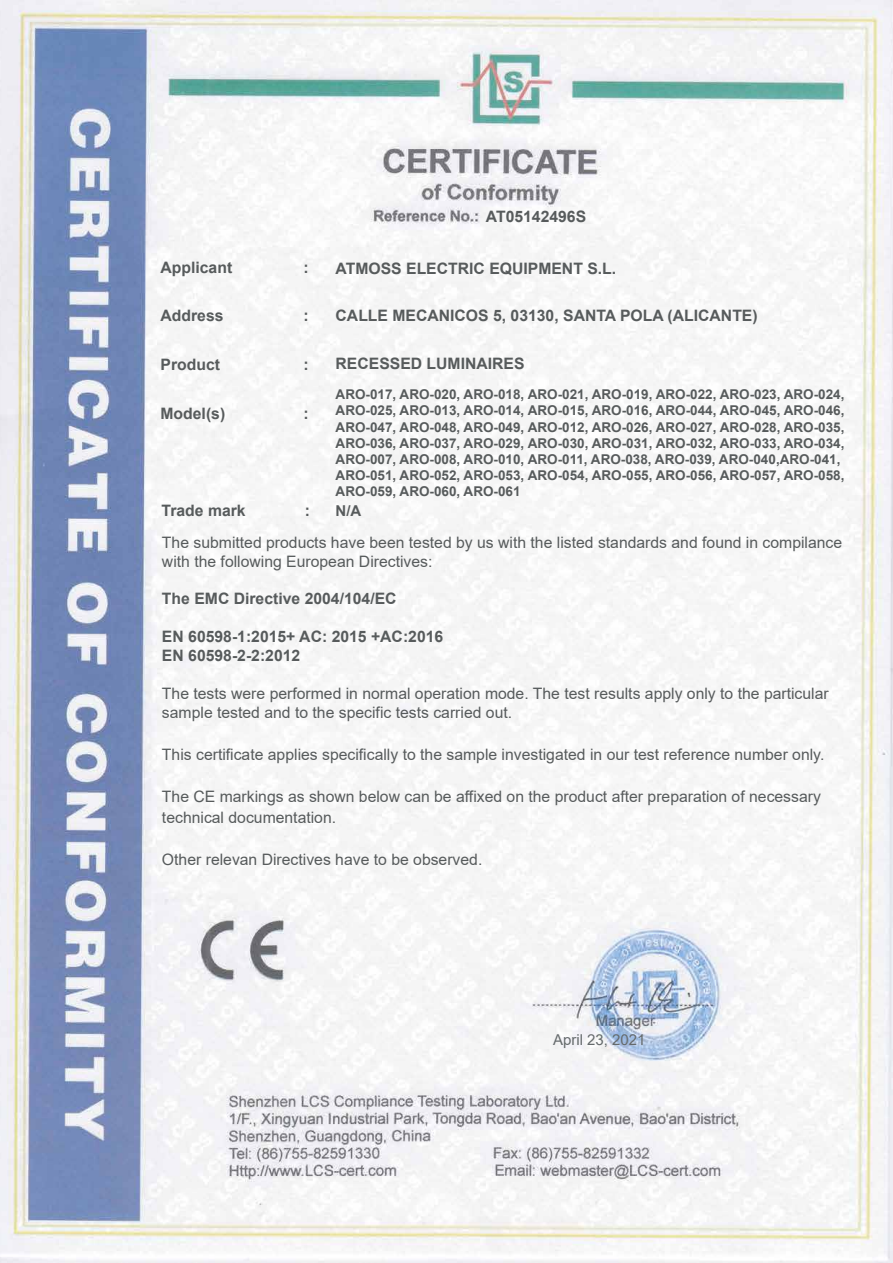
<style>
.page{position:relative;width:893px;height:1263px;background:#fff}
.page>*{position:absolute;margin:0;border:0;box-sizing:border-box;transform-origin:0 0}
.t1{font:15.75px/18.9px "Arial";color:#575b5c}
.t2{font:700 15.75px/18.9px "Arial";color:#575b5c}
.t3{font:15px "Arial";color:#656a6c}
.t4{font:700 15px "Arial";color:#575b5c}
.t5{font:700 13.5px/16.2px "Arial";color:#575b5c}
</style>
<div class="page">
<img style="left:0;top:0;width:893px;height:1263px">
<p class="t2" style="left:160px;top:258px;width:73px">Applicant</p>
<p class="t2" style="left:304px;top:258px;width:7px">:</p>
<p class="t2" style="left:160px;top:306px;width:65px">Address</p>
<p class="t2" style="left:304px;top:306px;width:7px">:</p>
<p class="t2" style="left:160px;top:355px;width:61px">Product</p>
<p class="t2" style="left:304px;top:355px;width:7px">:</p>
<p class="t2" style="left:160px;top:404px;width:66px">Model(s)</p>
<p class="t2" style="left:304px;top:404px;width:7px">:</p>
<p class="t2" style="left:162px;top:501px;width:86px">Trade mark</p>
<p class="t2" style="left:305px;top:501px;width:7px">:</p>
<p class="t2" style="left:486px;top:208px;width:102px">AT05142496S</p>
<p class="t2" style="left:336px;top:259px;width:282px">ATMOSS ELECTRIC EQUIPMENT S.L.</p>
<p class="t2" style="left:336px;top:306px;width:424px">CALLE MECANICOS 5, 03130, SANTA POLA (ALICANTE)</p>
<p class="t2" style="left:336px;top:354px;width:191px">RECESSED LUMINAIRES</p>
<p class="t5" style="left:336px;top:386px;width:510px">ARO-017, ARO-020, ARO-018, ARO-021, ARO-019, ARO-022, ARO-023, ARO-024, ARO-025, ARO-013, ARO-014, ARO-015, ARO-016, ARO-044, ARO-045, ARO-046, ARO-047, ARO-048, ARO-049, ARO-012, ARO-026, ARO-027, ARO-028, ARO-035, ARO-036, ARO-037, ARO-029, ARO-030, ARO-031, ARO-032, ARO-033, ARO-034, ARO-007, ARO-008, ARO-010, ARO-011, ARO-038, ARO-039, ARO-040,ARO-041, ARO-051, ARO-052, ARO-053, ARO-054, ARO-055, ARO-056, ARO-057, ARO-058, ARO-059, ARO-060, ARO-061</p>
<p class="t4" style="left:336px;top:501px;width:27px">N/A</p>
<p class="t1" style="left:162px;top:533px;width:682px">The submitted products have been tested by us with the listed standards and found in compilance with the following European Directives:</p>
<p class="t2" style="left:162px;top:590px;width:236px">The EMC Directive 2004/104/EC</p>
<p class="t2" style="left:162px;top:627px;width:283px">EN 60598-1:2015+ AC: 2015 +AC:2016<br>EN 60598-2-2:2012</p>
<p class="t1" style="left:162px;top:684px;width:668px">The tests were performed in normal operation mode. The test results apply only to the particular sample tested and to the specific tests carried out.</p>
<p class="t1" style="left:162px;top:745px;width:664px">This certificate applies specifically to the sample investigated in our test reference number only.</p>
<p class="t1" style="left:162px;top:786px;width:660px;line-height:21px">The CE markings as shown below can be affixed on the product after preparation of necessary technical documentation.</p>
<p class="t1" style="left:162px;top:850px;width:322px">Other relevan Directives have to be observed.</p>
<p class="t3" style="left:553px;top:1030px;width:94px">April 23, 2021</p>
</div>
